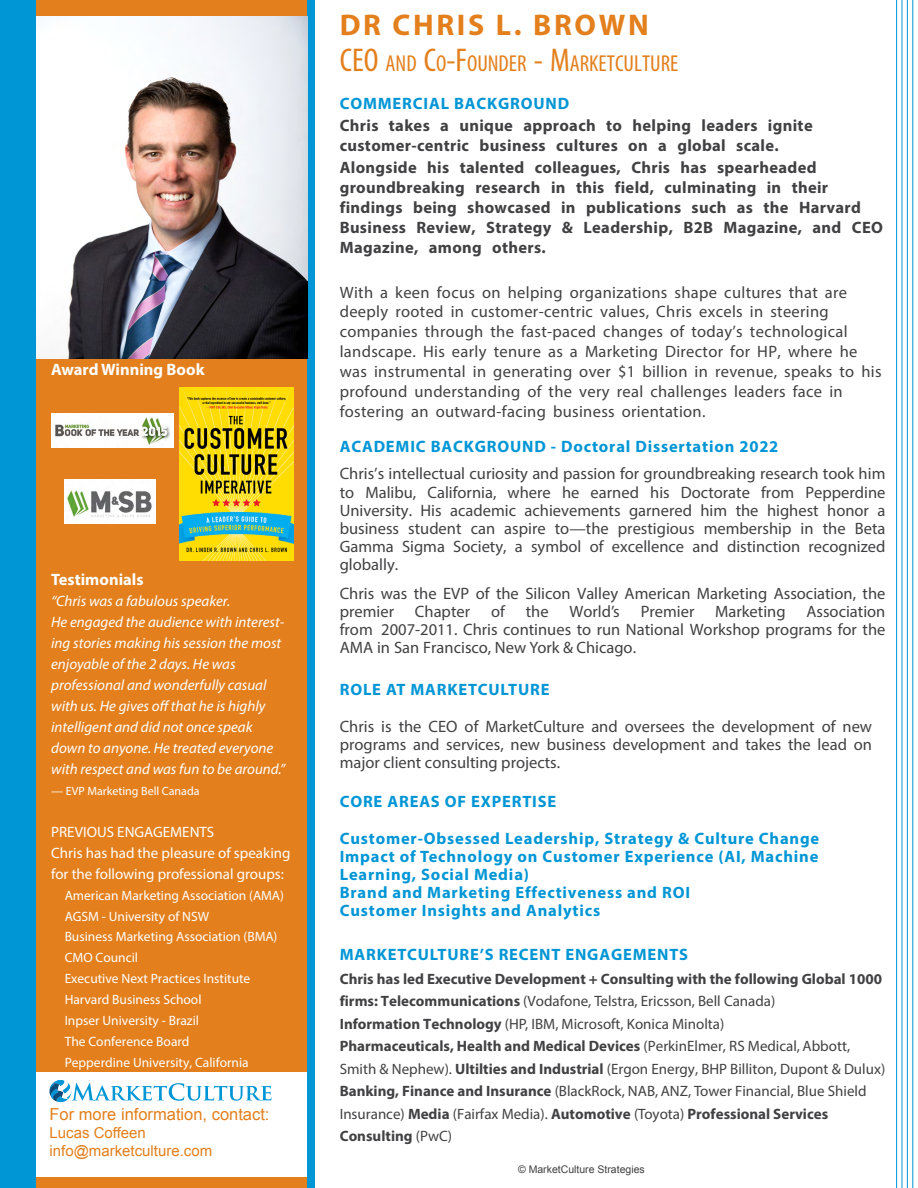
<style>
.page{position:relative;width:918px;height:1188px;background:#fff}
.page>*{position:absolute;margin:0;border:0;box-sizing:border-box;transform-origin:0 0}
.t1{font:700 30px "Myriad Pro";letter-spacing:.09em;color:#e37f1c}
.t2{font:condensed 23.1px "Myriad Pro";color:#e37f1c}
.t3{font:16.5px/20px "Myriad Pro";letter-spacing:.02em;color:#414042;text-align:justify}
.t4{font:700 16.5px/19.8px "Myriad Pro";letter-spacing:.02em;color:#414042}
.t5{font:700 16.5px/18px "Myriad Pro";letter-spacing:.05em;color:#0096d6}
.t6{font:16.5px/18px "Myriad Pro";color:#414042}
.t7{font:700 16.5px "Myriad Pro";color:#fff}
.t8{font:16.5px "Arial";color:#e37f1c}
.t9{font:700 15px/22.5px "Myriad Pro";color:#414042}
.t10{font:italic 15px/21px "Myriad Pro";color:#fff}
.t11{font:15px/21px "Myriad Pro";color:#fff}
.t12{font:15px/18px "Arial";color:#e37f1c}
.t13{font:13.5px/20.9px "Myriad Pro";color:#fff}
.t14{font:12px "Myriad Pro";color:#fff}
.t15{font:10.5px "Arial";color:#414042}
.s1{font-size:33px}
.s2{font-weight:400}
</style>
<div class="page">
<div style="left:0;top:0;width:315px;height:1188px;background:#0096d6"></div>
<div style="left:37px;top:0;width:270px;height:1188px;background:#e37f1c"></div>
<div style="left:37px;top:1072px;width:270px;height:105px;background:#fff"></div>
<hr style="left:896px;top:0;width:1px;height:1188px;background:#0096d6">
<hr style="left:902px;top:0;width:1px;height:1188px;background:#0096d6">
<hr style="left:907px;top:0;width:1px;height:1188px;background:#0096d6">
<hr style="left:913px;top:0;width:1px;height:1188px;background:#0096d6">
<svg style="left:49px;top:1080px;width:223px;height:22px"></svg>
<img style="left:180px;top:388px;width:113px;height:172px">
<img style="left:51px;top:413px;width:123px;height:35px">
<img style="left:64px;top:480px;width:92px;height:43px">
<img style="left:37px;top:17px;width:270px;height:341px">
<p class="t7" style="left:51px;top:359px;width:155px">Award Winning Book</p>
<p class="t7" style="left:51px;top:569px;width:94px">Testimonials</p>
<p class="t10" style="left:51px;top:590px;width:236px">“Chris was a fabulous speaker.<br>He engaged the audience with interest&shy;ing stories making his session the most enjoyable of the 2 days. He was professional and wonderfully casual with us. He gives off that he is highly intelligent and did not once speak down to anyone. He treated everyone with respect and was fun to be around.”</p>
<p class="t14" style="left:51px;top:784px;width:150px">— EVP Marketing Bell Canada</p>
<p class="t11" style="left:51px;top:821px;width:241px">PREVIOUS ENGAGEMENTS<br>Chris has had the pleasure of speaking for the following professional groups:</p>
<p class="t13" style="left:65px;top:884px;width:221px">American Marketing Association (AMA)<br>AGSM - University of NSW<br>Business Marketing Association (BMA)<br>CMO Council<br>Executive Next Practices Institute<br>Harvard Business School<br>Inpser University - Brazil<br>The Conference Board<br>Pepperdine University, California</p>
<p class="t8" style="left:49px;top:1103px;width:222px">For more information, contact:</p>
<p class="t12" style="left:49px;top:1124px;width:164px">Lucas Coffeen info@marketculture.com</p>
<h1 class="t1" style="left:340px;top:6px;width:310px">DR CHRIS L. BROWN</h1>
<h2 class="t2" style="left:340px;top:49px;width:340px"><span class="s1">CEO</span> AND <span class="s1">C</span>O<span class="s1">-F</span>OUNDER <span class="s1">- M</span>ARKETCULTURE</h2>
<p class="t5" style="left:340px;top:94px;width:231px">COMMERCIAL BACKGROUND</p>
<p class="t4" style="left:340px;top:115px;width:474px">Chris takes a unique approach to helping leaders ignite customer-centric business cultures on a global scale.</p>
<p class="t4" style="left:340px;top:157px;width:545px">Alongside his talented colleagues, Chris has spearheaded groundbreaking research in this field, culminating in their findings being showcased in publications such as the Harvard Business Review, Strategy &amp; Leadership, B2B Magazine, and CEO Magazine, among others.</p>
<p class="t3" style="left:340px;top:282px;width:543px;text-align:left">With a keen focus on helping organizations shape cultures that are deeply rooted in customer-centric values, Chris excels in steering companies through the fast-paced changes of today’s technological landscape. His early tenure as a Marketing Director for HP, where he was instrumental in generating over $1 billion in revenue, speaks to his profound understanding of the very real challenges leaders face in fostering an outward-facing business orientation.</p>
<p class="t5" style="left:340px;top:436px;width:440px">ACADEMIC BACKGROUND - Doctoral Dissertation 2022</p>
<p class="t3" style="left:340px;top:465px;width:547px;line-height:18.1px">Chris’s intellectual curiosity and passion for groundbreaking research took him to Malibu, California, where he earned his Doctorate from Pepperdine University. His academic achievements garnered him the highest honor a business student can aspire to—the prestigious membership in the Beta Gamma Sigma Society, a symbol of excellence and distinction recognized globally.</p>
<p class="t6" style="left:340px;top:584px;width:547px">Chris was the EVP of the Silicon Valley American Marketing Association, the premier</p>
<p class="t6" style="left:415px;top:602px;width:57px">Chapter</p>
<p class="t3" style="left:491px;top:601px;width:15px">of</p>
<p class="t3" style="left:526px;top:601px;width:24px">the</p>
<p class="t3" style="left:569px;top:601px;width:52px">World’s</p>
<p class="t6" style="left:641px;top:602px;width:55px">Premier</p>
<p class="t6" style="left:715px;top:602px;width:72px">Marketing</p>
<p class="t3" style="left:340px;top:602px;width:547px;line-height:18px;text-indent:467px">Association from 2007-2011. Chris continues to run National Workshop programs for the AMA in San Francisco, New York &amp; Chicago.</p>
<p class="t5" style="left:340px;top:680px;width:211px">ROLE AT MARKETCULTURE</p>
<p class="t3" style="left:340px;top:717px;width:534px;line-height:18px">Chris is the CEO of MarketCulture and oversees the development of new programs and services, new business development and takes the lead on major client consulting projects.</p>
<p class="t5" style="left:340px;top:792px;width:218px">CORE AREAS OF EXPERTISE</p>
<p class="t5" style="left:340px;top:829px;width:481px">Customer-Obsessed Leadership, Strategy &amp; Culture Change Impact of Technology on Customer Experience (AI, Machine Learning, Social Media)<br>Brand and Marketing Effectiveness and ROI<br>Customer Insights and Analytics</p>
<p class="t5" style="left:340px;top:945px;width:350px">MARKETCULTURE’S RECENT ENGAGEMENTS</p>
<p class="t9" style="left:340px;top:967px;width:547px">Chris has led Executive Development + Consulting with the following Global 1000 firms: Telecommunications <span class="s2">(Vodafone, Telstra, Ericsson, Bell Canada)<br></span>Information Technology <span class="s2">(HP, IBM, Microsoft, Konica Minolta)<br></span>Pharmaceuticals, Health and Medical Devices <span class="s2">(PerkinElmer, RS Medical, Abbott, Smith &amp; Nephew).</span> Ultilties and Industrial <span class="s2">(Ergon Energy, BHP Billiton, Dupont &amp; Dulux)<br></span>Banking, Finance and Insurance <span class="s2">(BlackRock, NAB, ANZ, Tower Financial, Blue Shield Insurance)</span> Media <span class="s2">(Fairfax Media).</span> Automotive <span class="s2">(Toyota)</span> Professional Services Consulting <span class="s2">(PwC)</span></p>
<p class="t15" style="left:518px;top:1163px;width:128px">© MarketCulture Strategies</p>
</div>
